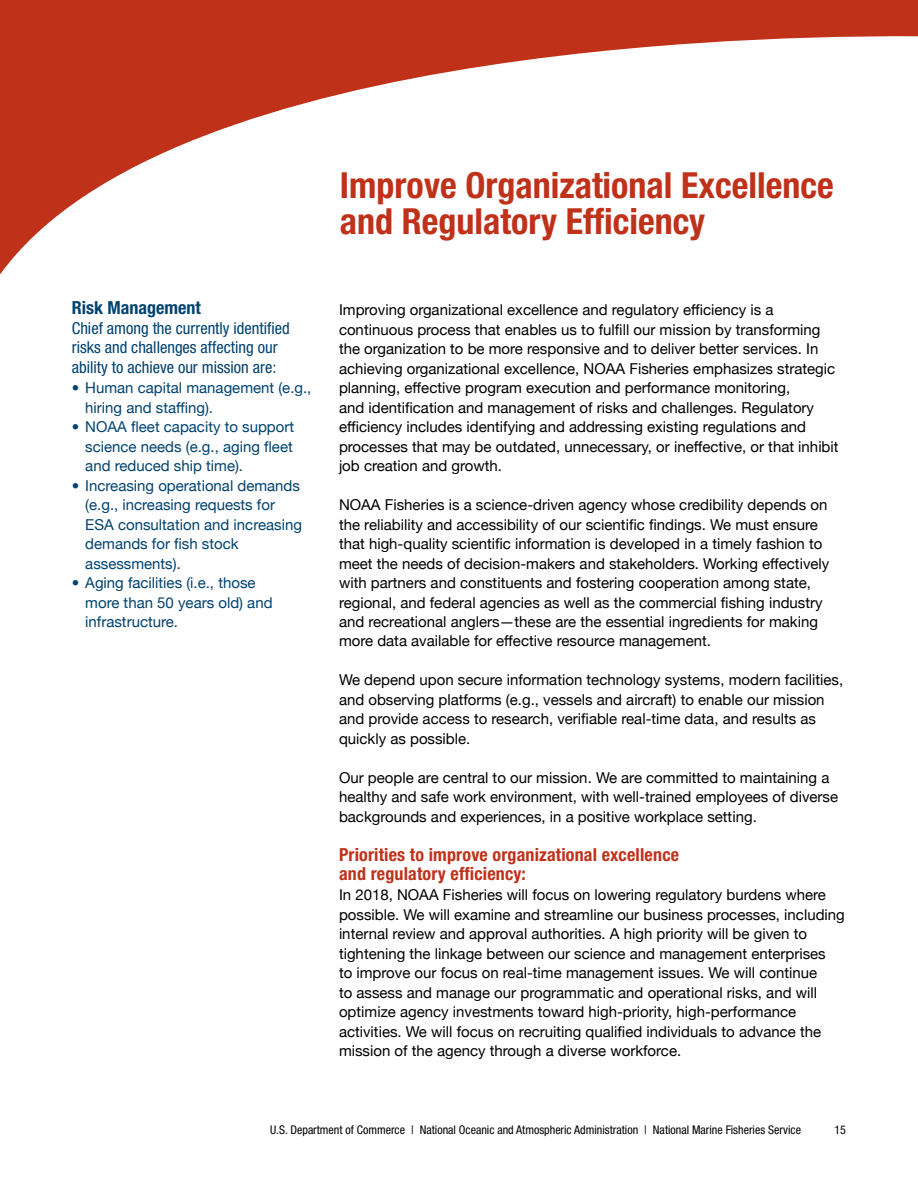
<style>
.page{position:relative;width:918px;height:1188px;background:#fff}
.page>*{position:absolute;margin:0;border:0;box-sizing:border-box;transform-origin:0 0}
.Call_out-Hel_Neu{font:700 condensed 36px/36px "Helvetica Neue LT Std";color:#c0311a}
.t1{font:700 condensed 18px/19.5px "Helvetica Neue LT Std";letter-spacing:.01em;color:#c0311a}
.t2{font:700 condensed 18px "Helvetica Neue LT Std";color:#004270}
.t3{font:condensed 16.5px/19.5px "Helvetica Neue LT Std";color:#004270}
.t4{font:15px/19.5px "Helvetica Neue";color:#000}
.t5{font:15px/19.5px "Helvetica Neue";color:#004270}
.t6{font:condensed 12px "Helvetica Neue LT Std";color:#000}
</style>
<div class="page">
<svg style="left:0;top:0;width:918px;height:274px"></svg>
<h4 class="t2" style="left:72px;top:297px;width:130px">Risk Management</h4>
<p class="t3" style="left:72px;top:318px;width:220px">Chief among the currently identified risks and challenges affecting our ability to achieve our mission are:</p>
<p class="t5" style="left:85px;top:377px;width:228px;text-indent:-14px">• Human capital management (e.g., hiring and staffing).</p>
<p class="t5" style="left:85px;top:416px;width:210px;text-align:justify;text-indent:-14px">• NOAA fleet capacity to support science needs (e.g., aging fleet and reduced ship time).</p>
<p class="t5" style="left:85px;top:474px;width:218px;text-indent:-14px">• Increasing operational demands (e.g., increasing requests for<br>ESA consultation and increasing demands for fish stock assessments).</p>
<p class="t5" style="left:85px;top:572px;width:189px;text-indent:-14px">• Aging facilities (i.e., those more than 50 years old) and infrastructure.</p>
<p class="Call_out-Hel_Neu" style="left:340px;top:167px;width:495px">Improve Organizational Excellence and Regulatory Efficiency</p>
<p class="t4" style="left:339px;top:299px;width:501px">Improving organizational excellence and regulatory efficiency is a continuous process that enables us to fulfill our mission by transforming the organization to be more responsive and to deliver better services. In achieving organizational excellence, NOAA Fisheries emphasizes strategic planning, effective program execution and performance monitoring,<br>and identification and management of risks and challenges. Regulatory efficiency includes identifying and addressing existing regulations and processes that may be outdated, unnecessary, or ineffective, or that inhibit job creation and growth.</p>
<p class="t4" style="left:339px;top:494px;width:492px">NOAA Fisheries is a science-driven agency whose credibility depends on the reliability and accessibility of our scientific findings. We must ensure that high-quality scientific information is developed in a timely fashion to meet the needs of decision-makers and stakeholders. Working effectively with partners and constituents and fostering cooperation among state, regional, and federal agencies as well as the commercial fishing industry and recreational anglers—these are the essential ingredients for making more data available for effective resource management.</p>
<p class="t4" style="left:339px;top:669px;width:506px">We depend upon secure information technology systems, modern facilities, and observing platforms (e.g., vessels and aircraft) to enable our mission and provide access to research, verifiable real-time data, and results as quickly as possible.</p>
<p class="t4" style="left:339px;top:767px;width:501px">Our people are central to our mission. We are committed to maintaining a healthy and safe work environment, with well-trained employees of diverse backgrounds and experiences, in a positive workplace setting.</p>
<h3 class="t1" style="left:339px;top:845px;width:342px">Priorities to improve organizational excellence and regulatory efficiency:</h3>
<p class="t4" style="left:339px;top:884px;width:507px">In 2018, NOAA Fisheries will focus on lowering regulatory burdens where possible. We will examine and streamline our business processes, including internal review and approval authorities. A high priority will be given to tightening the linkage between our science and management enterprises<br>to improve our focus on real-time management issues. We will continue<br>to assess and manage our programmatic and operational risks, and will optimize agency investments toward high-priority, high-performance activities. We will focus on recruiting qualified individuals to advance the mission of the agency through a diverse workforce.</p>
<p class="t6" style="left:270px;top:1123px;width:532px">U.S. Department of Commerce | National Oceanic and Atmospheric Administration | National Marine Fisheries Service</p>
<p class="t6" style="left:834px;top:1123px;width:13px">15</p>
</div>
